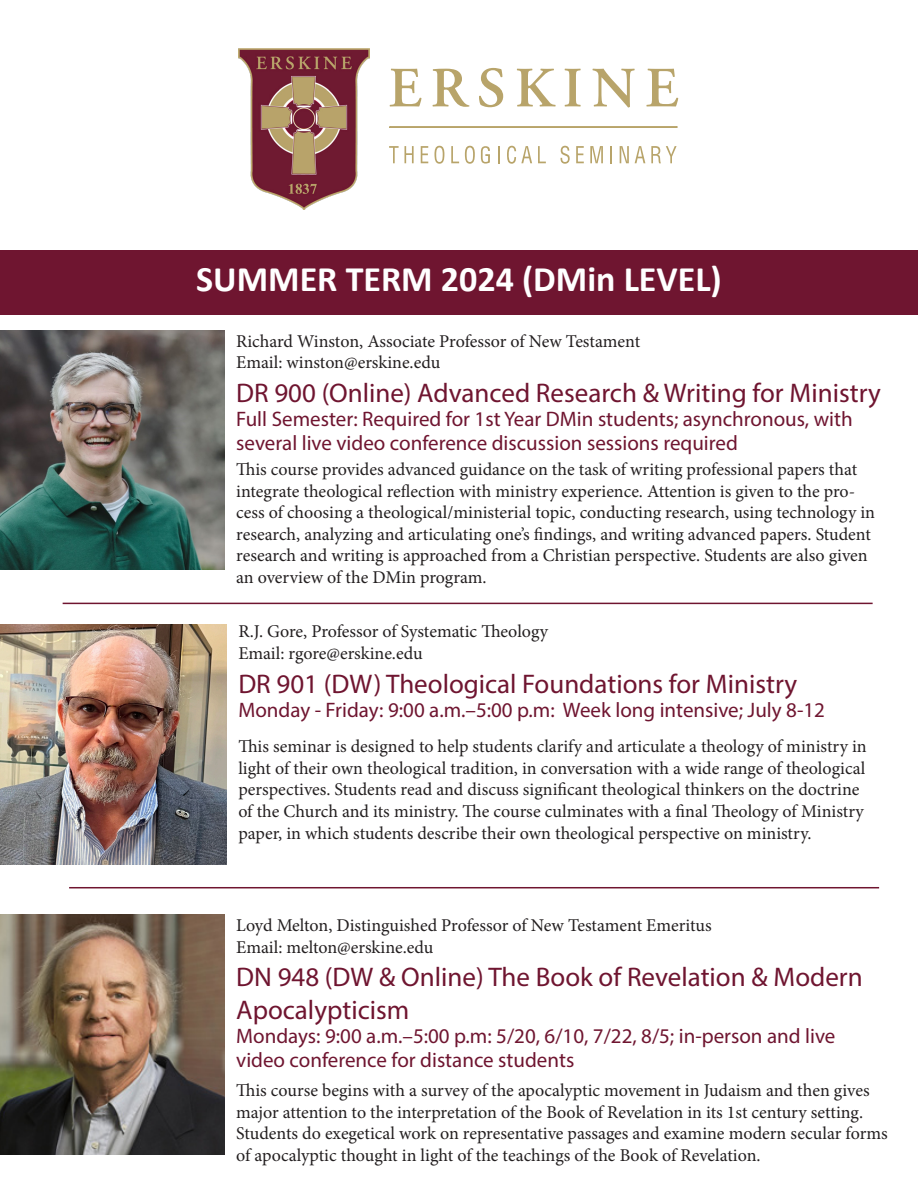
<style>
.page{position:relative;width:918px;height:1188px;background:#fff}
.page>*{position:absolute;margin:0;border:0;box-sizing:border-box;transform-origin:0 0}
.t1{font:700 36px "Calibri";color:#fff}
.t2{font:27px/32.4px "Myriad Pro";color:#6f1530}
.t3{font:21px/24px "Myriad Pro";color:#6f1530}
.t4{font:18px/21.6px "Minion Pro";color:#231f20}
</style>
<div class="page">
<img style="left:238px;top:49px;width:131px;height:161px">
<div style="left:389px;top:126px;width:289px;height:2px;border:1px solid #b8a46a"></div>
<svg style="left:390px;top:69px;width:31px;height:38px"></svg>
<svg style="left:432px;top:69px;width:37px;height:38px"></svg>
<svg style="left:479px;top:68px;width:24px;height:39px"></svg>
<svg style="left:517px;top:69px;width:39px;height:38px"></svg>
<svg style="left:565px;top:69px;width:16px;height:38px"></svg>
<svg style="left:592px;top:69px;width:43px;height:39px"></svg>
<svg style="left:646px;top:69px;width:32px;height:38px"></svg>
<svg style="left:481px;top:146px;width:9px;height:18px"></svg>
<svg style="left:389px;top:146px;width:25px;height:17px"></svg>
<svg style="left:421px;top:146px;width:7px;height:17px"></svg>
<svg style="left:434px;top:146px;width:10px;height:18px"></svg>
<svg style="left:451px;top:146px;width:8px;height:17px"></svg>
<svg style="left:465px;top:146px;width:10px;height:18px"></svg>
<svg style="left:498px;top:146px;width:2px;height:17px"></svg>
<svg style="left:507px;top:146px;width:25px;height:18px"></svg>
<svg style="left:538px;top:146px;width:8px;height:17px"></svg>
<svg style="left:561px;top:146px;width:9px;height:18px"></svg>
<svg style="left:576px;top:146px;width:8px;height:17px"></svg>
<svg style="left:590px;top:146px;width:13px;height:17px"></svg>
<svg style="left:610px;top:146px;width:2px;height:17px"></svg>
<svg style="left:620px;top:146px;width:9px;height:17px"></svg>
<svg style="left:635px;top:146px;width:10px;height:17px"></svg>
<svg style="left:651px;top:146px;width:26px;height:17px"></svg>
<div style="left:0;top:251px;width:918px;height:64px;background:#6f1530"></div>
<img style="left:0;top:914px;width:224px;height:240px">
<img style="left:0;top:624px;width:226px;height:241px">
<hr style="left:69px;top:887px;width:810px;height:1px;background:#6f1530">
<hr style="left:63px;top:603px;width:810px;height:1px;background:#6f1530">
<img style="left:0;top:330px;width:224px;height:240px">
<p class="t1" style="left:196px;top:253px;width:527px">SUMMER TERM 2024 (DMin LEVEL)</p>
<p class="t4" style="left:236px;top:330px;width:405px">Richard Winston, Associate Professor of New Testament</p>
<p class="t4" style="left:236px;top:352px;width:206px">Email: winston@erskine.edu</p>
<p class="t2" style="left:236px;top:376px;width:646px">DR 900 (Online) Advanced Research &amp; Writing for Ministry</p>
<p class="t3" style="left:236px;top:407px;width:618px">Full Semester: Required for 1st Year DMin students; asynchronous, with several live video conference discussion sessions required</p>
<p class="t4" style="left:236px;top:458px;width:640px">This course provides advanced guidance on the task of writing professional papers that integrate theological reflection with ministry experience. Attention is given to the pro&shy;cess of choosing a theological/ministerial topic, conducting research, using technology in research, analyzing and articulating one’s findings, and writing advanced papers. Student research and writing is approached from a Christian perspective. Students are also given an overview of the DMin program.</p>
<p class="t4" style="left:238px;top:621px;width:311px">R.J. Gore, Professor of Systematic Theology<br>Email: rgore@erskine.edu</p>
<p class="t2" style="left:238px;top:667px;width:560px">DR 901 (DW) Theological Foundations for Ministry</p>
<p class="t3" style="left:238px;top:698px;width:588px">Monday - Friday: 9:00 a.m.–5:00 p.m: Week long intensive; July 8-12</p>
<p class="t4" style="left:238px;top:736px;width:630px">This seminar is designed to help students clarify and articulate a theology of ministry in light of their own theological tradition, in conversation with a wide range of theological perspectives. Students read and discuss significant theological thinkers on the doctrine of the Church and its ministry. The course culminates with a final Theology of Ministry paper, in which students describe their own theological perspective on ministry.</p>
<p class="t4" style="left:236px;top:915px;width:477px">Loyd Melton, Distinguished Professor of New Testament Emeritus</p>
<p class="t4" style="left:236px;top:936px;width:199px">Email: melton@erskine.edu</p>
<p class="t2" style="left:236px;top:961px;width:628px">DN 948 (DW &amp; Online) The Book of Revelation &amp; Modern<br>Apocalypticism</p>
<p class="t3" style="left:236px;top:1023px;width:601px">Mondays: 9:00 a.m.–5:00 p.m: 5/20, 6/10, 7/22, 8/5; in-person and live video conference for distance students</p>
<p class="t4" style="left:236px;top:1080px;width:653px">This course begins with a survey of the apocalyptic movement in Judaism and then gives major attention to the interpretation of the Book of Revelation in its 1st century setting.<br>Students do exegetical work on representative passages and examine modern secular forms of apocalyptic thought in light of the teachings of the Book of Revelation.</p>
</div>
